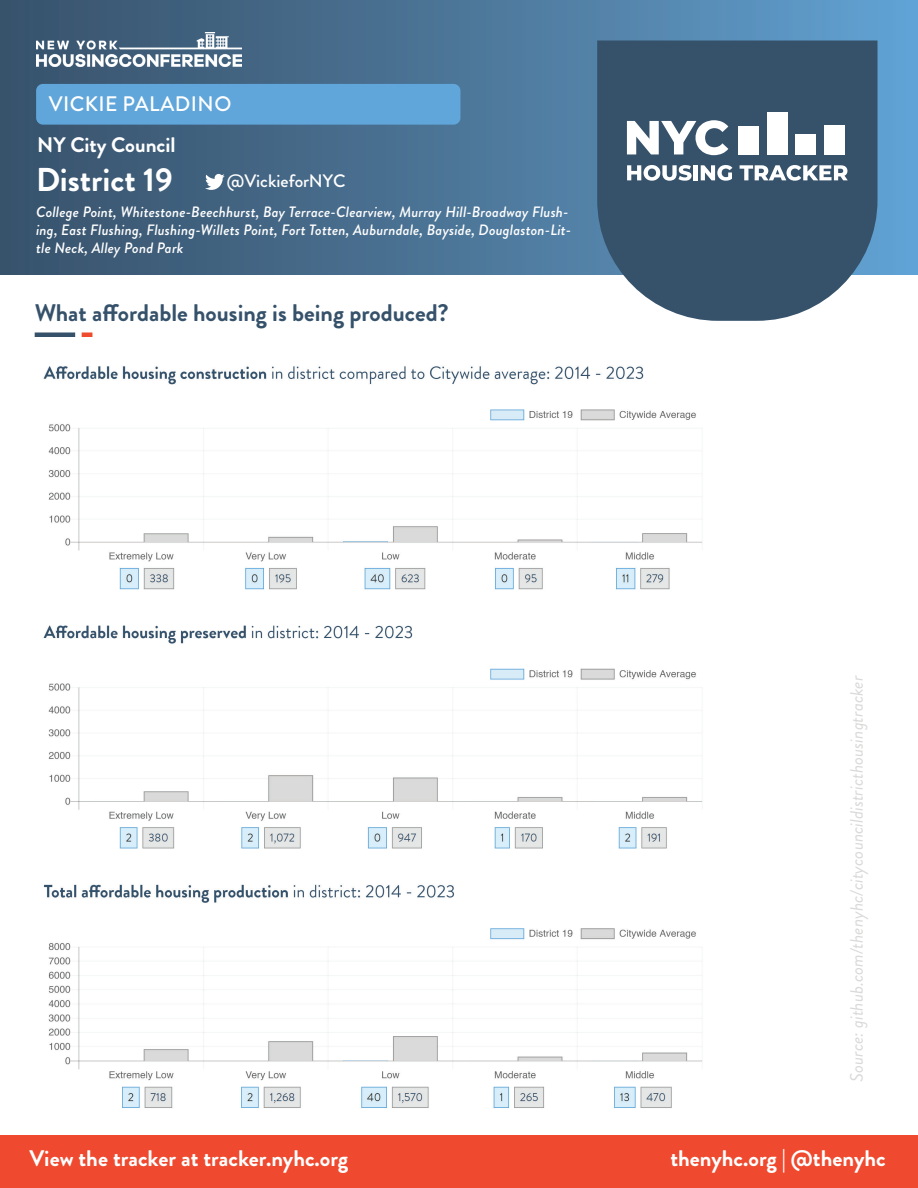
<style>
.page{position:relative;width:918px;height:1188px;background:#fff}
.page>*{position:absolute;margin:0;border:0;box-sizing:border-box;transform-origin:0 0}
.t1{font:700 33px "Brandon Grotesque";color:#fff}
.t2{font:700 24px "Brandon Grotesque";color:#36526b}
.t3{font:700 22.5px "Brandon Grotesque";color:#fff}
.t4{font:500 21px "Brandon Grotesque";letter-spacing:.02em;color:#fff}
.t5{font:700 21px "Brandon Grotesque";color:#fff}
.t6{font:italic 18px "Brandon Grotesque";color:#dad9d8}
.t7{font:500 18px "Brandon Grotesque";color:#fff}
.t8{font:italic 500 15px/18px "Brandon Grotesque";letter-spacing:.01em;color:#fff}
</style>
<div class="page">
<div style="left:0;top:0;width:918px;height:275px;background:linear-gradient(to right,#374f67,#62a0d0)"></div>
<img style="left:36px;top:33px;width:205px;height:34px">
<div style="left:36px;top:84px;width:424px;height:41px;background:#61a6da;border-radius:7px"></div>
<svg style="left:205px;top:174px;width:20px;height:16px"></svg>
<img style="left:43px;top:366px;width:660px;height:742px">
<div style="left:35px;top:332px;width:40px;height:5px;background:#36526b"></div>
<div style="left:82px;top:332px;width:10px;height:5px;background:#ef4b2f"></div>
<svg style="left:597px;top:40px;width:281px;height:281px;fill:#36526b"></svg>
<svg style="left:627px;top:120px;width:101px;height:35px"></svg>
<svg style="left:627px;top:165px;width:65px;height:16px"></svg>
<div style="left:693px;top:165px;width:5px;height:15px;background:#fff"></div>
<svg style="left:701px;top:165px;width:31px;height:16px"></svg>
<svg style="left:740px;top:165px;width:108px;height:16px"></svg>
<div style="left:739px;top:126px;width:20px;height:28px;background:#fff"></div>
<div style="left:767px;top:112px;width:20px;height:42px;background:#fff"></div>
<div style="left:796px;top:134px;width:20px;height:20px;background:#fff"></div>
<div style="left:824px;top:125px;width:21px;height:30px;background:#fff"></div>
<div style="left:0;top:1135px;width:918px;height:53px;background:#ef4a2f"></div>
<h3 class="t4" style="left:49px;top:89px;width:184px">VICKIE PALADINO</h3>
<h3 class="t5" style="left:37px;top:131px;width:140px">NY City Council</h3>
<h1 class="t1" style="left:36px;top:156px;width:138px">District 19</h1>
<p class="t8" style="left:36px;top:203px;width:537px">College Point, Whitestone-Beechhurst, Bay Terrace-Clearview, Murray Hill-Broadway Flush&shy;ing, East Flushing, Flushing-Willets Point, Fort Totten, Auburndale, Bayside, Douglaston-Lit&shy;tle Neck, Alley Pond Park</p>
<p class="t7" style="left:227px;top:169px;width:120px">@VickieforNYC</p>
<h2 class="t2" style="left:35px;top:296px;width:415px">What affordable housing is being produced?</h2>
<p class="t6" style="left:844px;top:1082px;width:408px;rotate:-90deg">Source: github.com/thenyhc/citycouncildistricthousingtracker</p>
<h3 class="t3" style="left:30px;top:1143px;width:320px">View the tracker at tracker.nyhc.org</h3>
<h3 class="t3" style="left:671px;top:1143px;width:217px">thenyhc.org | @thenyhc</h3>
</div>
